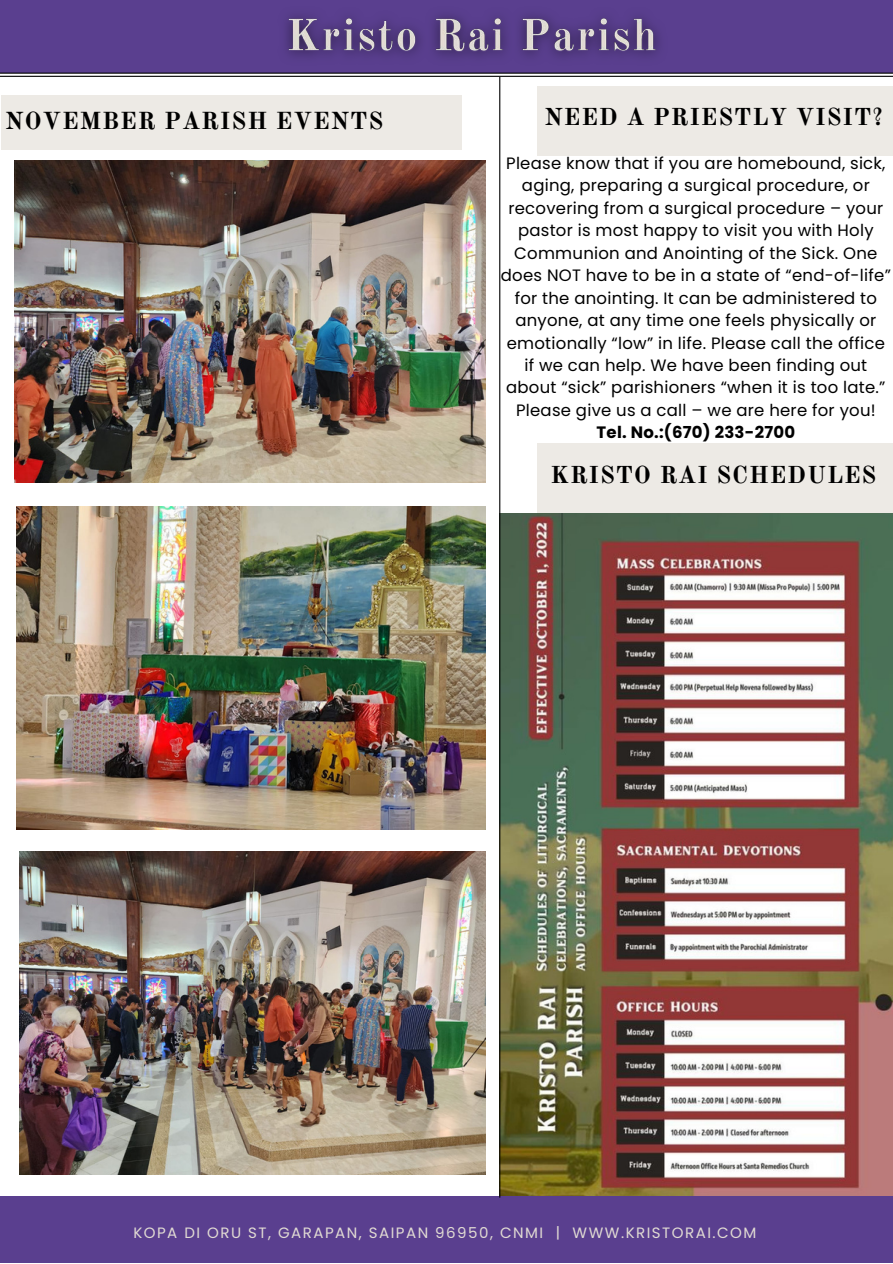
<style>
.page{position:relative;width:893px;height:1264px;background:#fff}
.page>*{position:absolute;margin:0;border:0;box-sizing:border-box;transform-origin:0 0}
.t1{font:700 24.15px "Old Standard";letter-spacing:.04em;color:#000}
.t2{font:700 24px "Old Standard";letter-spacing:.04em;color:#000}
.t3{font:16.5px/22.5px "Poppins";letter-spacing:.015em;color:#000;text-align:center}
.t4{font:700 16.5px "Poppins";letter-spacing:.015em;color:#000}
.t5{font:15px "Poppins";letter-spacing:.1em;color:#e1dbd3}
</style>
<div class="page">
<img style="left:500px;top:513px;width:392px;height:683px">
<div style="left:0;top:1196px;width:892px;height:66px;background:#5a3f8f"></div>
<hr style="left:499px;top:77px;width:1px;height:1120px;background:#000">
<hr style="left:0;top:76px;width:892px;height:1px;background:#000">
<div style="left:0;top:0;width:892px;height:72px;background:#5a3f8f"></div>
<hr style="left:0;top:73px;width:892px;height:1px;background:#000">
<div style="left:537px;top:86px;width:355px;height:69px;background:#edeae5"></div>
<div style="left:537px;top:443px;width:355px;height:70px;background:#edeae5"></div>
<div style="left:2px;top:95px;width:460px;height:55px;background:#edeae5"></div>
<img style="left:15px;top:160px;width:471px;height:323px">
<img style="left:286px;top:15px;width:374px;height:42px">
<img style="left:17px;top:506px;width:468px;height:323px">
<img style="left:19px;top:851px;width:467px;height:323px">
<p class="t1" style="left:5px;top:106px;width:380px">NOVEMBER PARISH EVENTS</p>
<p class="t2" style="left:544px;top:103px;width:340px">NEED A PRIESTLY VISIT?</p>
<p class="t3" style="left:501px;top:151px;width:391px">Please know that if you are homebound, sick, aging, preparing a surgical procedure, or recovering from a surgical procedure – your pastor is most happy to visit you with Holy Communion and Anointing of the Sick. One does NOT have to be in a state of “end-of-life” for the anointing. It can be administered to anyone, at any time one feels physically or emotionally “low” in life. Please call the office if we can help. We have been finding out about “sick” parishioners “when it is too late.” Please give us a call – we are here for you!</p>
<p class="t4" style="left:596px;top:421px;width:200px">Tel. No.:(670) 233-2700</p>
<p class="t2" style="left:550px;top:460px;width:327px">KRISTO RAI SCHEDULES</p>
<p class="t5" style="left:133px;top:1222px;width:624px">KOPA DI ORU ST, GARAPAN, SAIPAN 96950, CNMI | WWW.KRISTORAI.COM</p>
</div>
